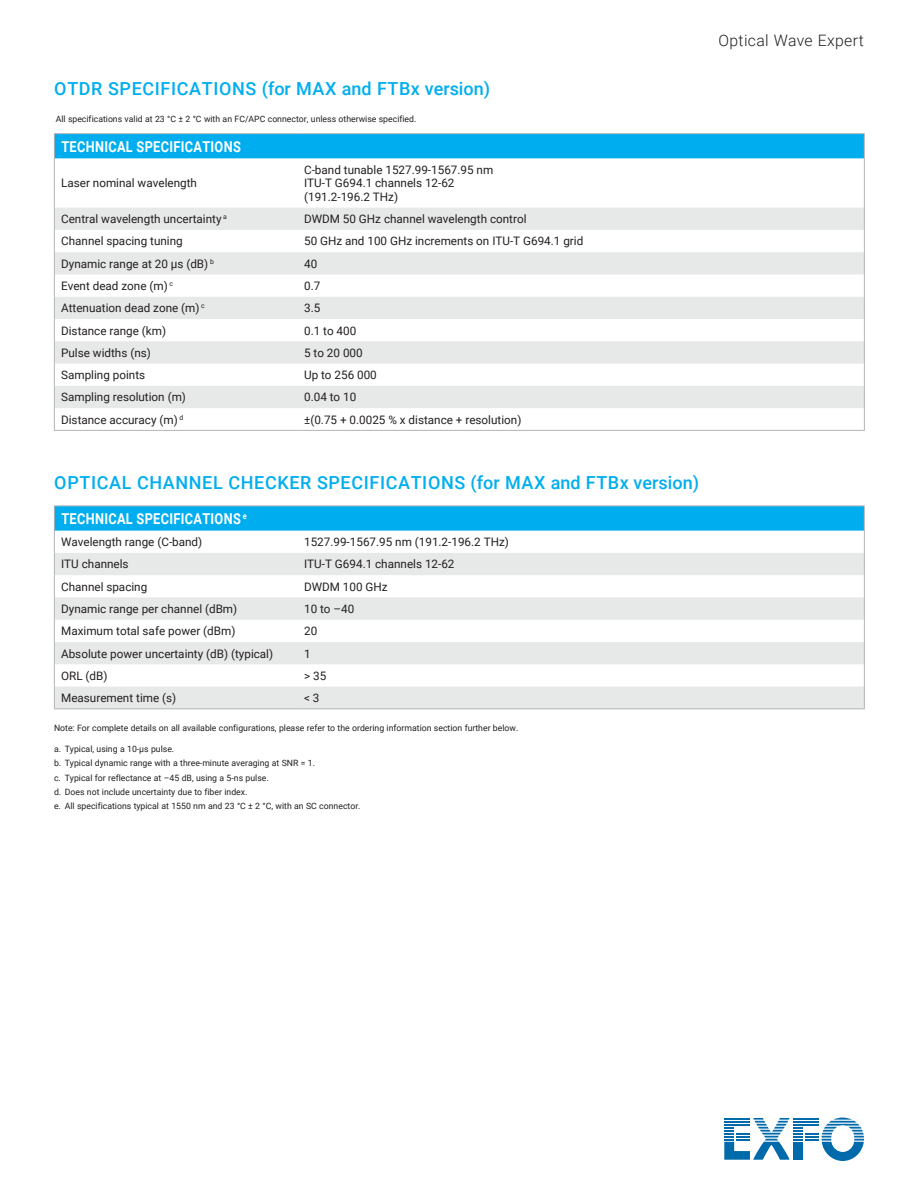
<style>
.page{position:relative;width:918px;height:1188px;background:#fff}
.page>*{position:absolute;margin:0;border:0;box-sizing:border-box;transform-origin:0 0}
.t1{font:500 18px "Roboto";letter-spacing:.035em;color:#00aeef}
.t2{font:300 15.75px "Roboto";letter-spacing:.025em;color:#231f20}
.t3{font:700 15px "Roboto";letter-spacing:.025em;color:#fff;scale:.85 1}
.t4{font:11.7px/13.5px "Roboto";color:#231f20}
.t5{font:8.7px/14.4px "Roboto";color:#231f20}
</style>
<div class="page">
<svg style="left:724px;top:1118px;width:140px;height:43px"></svg>
<hr style="left:724px;top:1124px;width:26px;height:2px;background:#006aab">
<div style="left:54px;top:134px;width:810px;height:24px;background:#00aeef"></div>
<svg style="left:55px;top:208px;width:809px;height:200px;fill:#e7e8e8"></svg>
<hr style="left:54px;top:133px;width:243px;height:1px;background:#b2b4b6">
<svg style="left:54px;top:134px;width:1px;height:24px"></svg>
<hr style="left:297px;top:133px;width:568px;height:1px;background:#b2b4b6">
<svg style="left:864px;top:134px;width:1px;height:24px"></svg>
<hr style="left:54px;top:158px;width:1px;height:50px;background:#b2b4b6">
<hr style="left:864px;top:158px;width:1px;height:50px;background:#b2b4b6">
<svg style="left:54px;top:208px;width:1px;height:222px"></svg>
<svg style="left:864px;top:208px;width:1px;height:222px"></svg>
<hr style="left:54px;top:430px;width:243px;height:1px;background:#b2b4b6">
<hr style="left:297px;top:430px;width:568px;height:1px;background:#b2b4b6">
<div style="left:54px;top:506px;width:810px;height:25px;background:#00aeef"></div>
<svg style="left:55px;top:553px;width:809px;height:155px;fill:#e7e8e8"></svg>
<hr style="left:54px;top:506px;width:243px;height:1px;background:#b2b4b6">
<hr style="left:297px;top:506px;width:568px;height:1px;background:#b2b4b6">
<hr style="left:54px;top:708px;width:243px;height:1px;background:#b2b4b6">
<hr style="left:297px;top:708px;width:568px;height:1px;background:#b2b4b6">
<svg style="left:54px;top:506px;width:1px;height:202px"></svg>
<svg style="left:864px;top:506px;width:1px;height:202px"></svg>
<h1 class="t1" style="left:54px;top:75px;width:437px">OTDR SPECIFICATIONS (for MAX and FTBx version)</h1>
<p class="t5" style="left:56px;top:111px;width:362px">All specifications valid at 23 °C ± 2 °C with an FC/APC connector, unless otherwise specified.</p>
<p class="t3" style="left:61px;top:136px;width:213px">TECHNICAL SPECIFICATIONS</p>
<p class="t4" style="left:61px;top:176px;width:137px">Laser nominal wavelength</p>
<p class="t4" style="left:304px;top:163px;width:191px">C-band tunable 1527.99-1567.95 nm<br>ITU-T G694.1 channels 12-62 (191.2-196.2 THz)</p>
<p class="t4" style="left:61px;top:212px;width:167px">Central wavelength uncertainty <sup>a</sup></p>
<p class="t4" style="left:304px;top:212px;width:224px">DWDM 50 GHz channel wavelength control</p>
<p class="t4" style="left:61px;top:234px;width:123px">Channel spacing tuning</p>
<p class="t4" style="left:304px;top:234px;width:281px">50 GHz and 100 GHz increments on ITU‑T G694.1 grid</p>
<p class="t4" style="left:61px;top:256px;width:154px">Dynamic range at 20 µs (dB) <sup>b</sup></p>
<p class="t4" style="left:304px;top:256px;width:15px">40</p>
<p class="t4" style="left:61px;top:279px;width:113px">Event dead zone (m) <sup>c</sup></p>
<p class="t4" style="left:304px;top:279px;width:18px">0.7</p>
<p class="t4" style="left:61px;top:301px;width:145px">Attenuation dead zone (m) <sup>c</sup></p>
<p class="t4" style="left:304px;top:301px;width:18px">3.5</p>
<p class="t4" style="left:61px;top:323px;width:107px">Distance range (km)</p>
<p class="t4" style="left:304px;top:323px;width:54px">0.1 to 400</p>
<p class="t4" style="left:61px;top:345px;width:91px">Pulse widths (ns)</p>
<p class="t4" style="left:304px;top:345px;width:60px">5 to 20 000</p>
<p class="t4" style="left:61px;top:368px;width:86px">Sampling points</p>
<p class="t4" style="left:304px;top:368px;width:74px">Up to 256 000</p>
<p class="t4" style="left:61px;top:390px;width:126px">Sampling resolution (m)</p>
<p class="t4" style="left:304px;top:390px;width:54px">0.04 to 10</p>
<p class="t4" style="left:61px;top:412px;width:124px">Distance accuracy (m) <sup>d</sup></p>
<p class="t4" style="left:304px;top:412px;width:219px">±(0.75 + 0.0025 % x distance + resolution)</p>
<h1 class="t1" style="left:54px;top:470px;width:646px">OPTICAL CHANNEL CHECKER SPECIFICATIONS (for MAX and FTBx version)</h1>
<p class="t3" style="left:61px;top:508px;width:220px">TECHNICAL SPECIFICATIONS <sup>e</sup></p>
<p class="t4" style="left:61px;top:535px;width:143px">Wavelength range (C-band)</p>
<p class="t4" style="left:304px;top:535px;width:206px">1527.99-1567.95 nm (191.2-196.2 THz)</p>
<p class="t4" style="left:61px;top:557px;width:69px">ITU channels</p>
<p class="t4" style="left:304px;top:557px;width:152px">ITU-T G694.1 channels 12-62</p>
<p class="t4" style="left:61px;top:579px;width:88px">Channel spacing</p>
<p class="t4" style="left:304px;top:579px;width:85px">DWDM 100 GHz</p>
<p class="t4" style="left:61px;top:602px;width:178px">Dynamic range per channel (dBm)</p>
<p class="t4" style="left:304px;top:602px;width:52px">10 to –40</p>
<p class="t4" style="left:61px;top:624px;width:176px">Maximum total safe power (dBm)</p>
<p class="t4" style="left:304px;top:624px;width:15px">20</p>
<p class="t4" style="left:61px;top:646px;width:214px">Absolute power uncertainty (dB) (typical)</p>
<p class="t4" style="left:304px;top:646px;width:8px">1</p>
<p class="t4" style="left:61px;top:668px;width:48px">ORL (dB)</p>
<p class="t4" style="left:304px;top:668px;width:24px">&gt; 35</p>
<p class="t4" style="left:61px;top:691px;width:117px">Measurement time (s)</p>
<p class="t4" style="left:304px;top:691px;width:17px">&lt; 3</p>
<p class="t5" style="left:54px;top:720px;width:466px">Note: For complete details on all available configurations, please refer to the ordering information section further below.</p>
<p class="t5" style="left:54px;top:741px;width:308px">a. Typical, using a 10-µs pulse.<br>b. Typical dynamic range with a three-minute averaging at SNR = 1.<br>c. Typical for reflectance at –45 dB, using a 5-ns pulse.<br>d. Does not include uncertainty due to fiber index.<br>e. All specifications typical at 1550 nm and 23 °C ± 2 °C, with an SC connector.</p>
<h2 class="t2" style="left:718px;top:30px;width:147px">Optical Wave Expert</h2>
</div>
